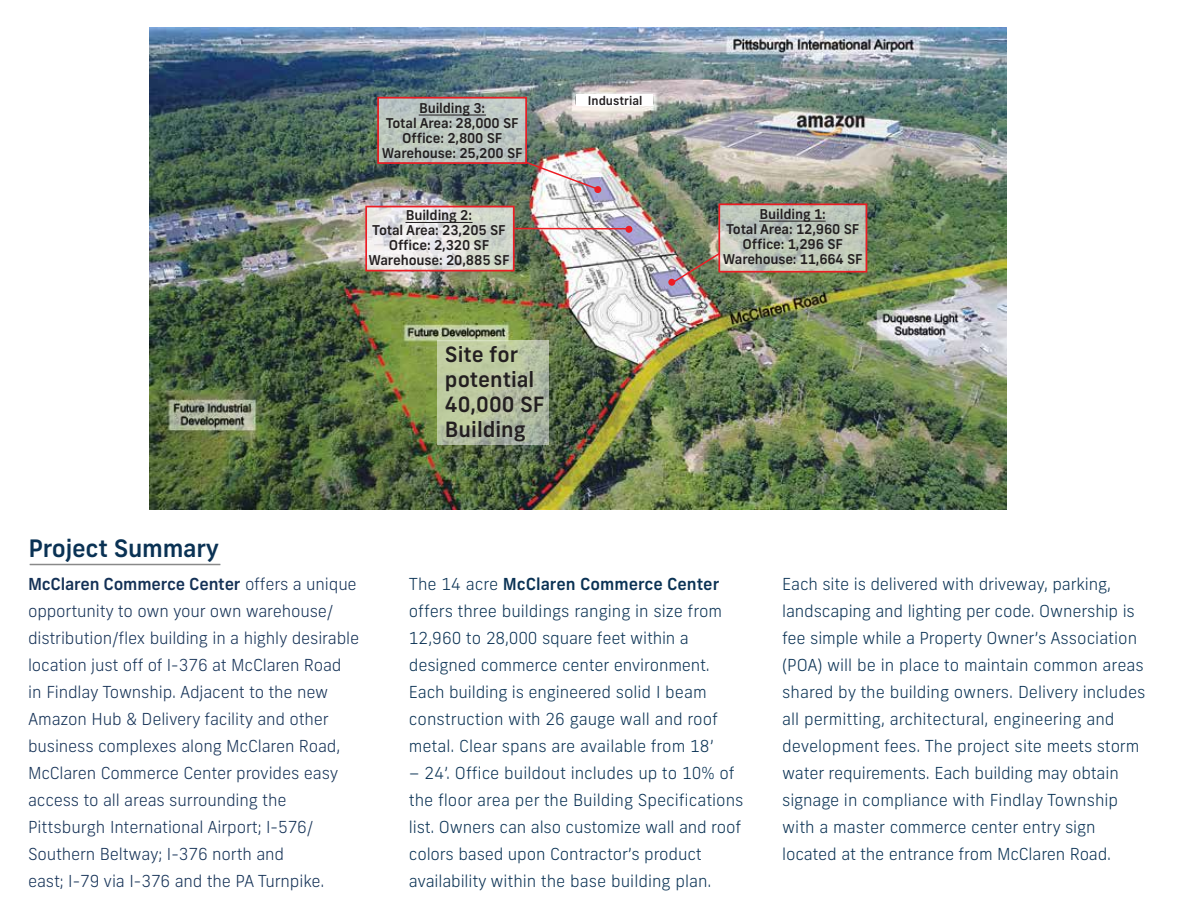
<style>
.page{position:relative;width:1188px;height:918px;background:#fff}
.page>*{position:absolute;margin:0;border:0;box-sizing:border-box;transform-origin:0 0}
.t1{font:500 24px "New Frank";letter-spacing:-.01em;color:#0a3254}
.t2{font:500 21px/25.2px "New Frank";color:#231f20}
.t3{font:300 16.5px/27px "New Frank";letter-spacing:-.01em;color:#0a3254}
.t4{font:300 16.5px/27px "New Frank";letter-spacing:-.01em;color:#143156}
.t5{font:500 13.5px/15px "New Frank";letter-spacing:-.01em;color:#231f20;text-align:center}
.t6{font:500 12px "New Frank";color:#231f20}
.s1{font-weight:500}
</style>
<div class="page">
<hr style="left:30px;top:564px;width:190px;height:1px;background:#898989">
<img style="left:150px;top:27px;width:856px;height:482px">
<svg style="left:722px;top:207px;width:142px;height:62px;background:#bcc6b9"></svg>
<svg style="left:369px;top:209px;width:142px;height:59px"></svg>
<svg style="left:380px;top:100px;width:144px;height:61px;background:#bac5bf"></svg>
<hr style="left:759px;top:221px;width:67px;height:1px;background:#231f20">
<hr style="left:419px;top:115px;width:67px;height:1px;background:#231f20">
<hr style="left:405px;top:222px;width:68px;height:1px;background:#231f20">
<div style="left:719px;top:204px;width:148px;height:68px;border:2px solid #ed1d24"></div>
<div style="left:366px;top:206px;width:148px;height:65px;border:2px solid #ed1d24"></div>
<div style="left:377px;top:97px;width:150px;height:67px;border:2px solid #ed1d24"></div>
<img style="left:669px;top:252px;width:52px;height:33px">
<div style="left:668px;top:279px;width:7px;height:7px;background:#ed1d24;border-radius:50%"></div>
<hr style="left:514px;top:228px;width:114px;height:2px;background:#ed1d24">
<div style="left:625px;top:226px;width:7px;height:7px;background:#ed1d24;border-radius:50%"></div>
<img style="left:524px;top:160px;width:76px;height:31px">
<div style="left:594px;top:186px;width:7px;height:7px;background:#ed1d24;border-radius:50%"></div>
<svg style="left:437px;top:340px;width:112px;height:105px;background:#b6c1a0"></svg>
<div style="left:576px;top:94px;width:77px;height:12px;background:#fff"></div>
<p class="t5" style="left:382px;top:100px;width:142px">Building 3:<br>Total Area: 28,000 SF<br>Office: 2,800 SF<br>Warehouse: 25,200 SF</p>
<p class="t5" style="left:368px;top:207px;width:143px">Building 2:<br>Total Area: 23,205 SF<br>Office: 2,320 SF<br>Warehouse: 20,885 SF</p>
<p class="t2" style="left:445px;top:341px;width:101px">Site for potential<br>40,000 SF<br>Building</p>
<p class="t6" style="left:588px;top:93px;width:56px">Industrial</p>
<p class="t5" style="left:723px;top:206px;width:141px">Building 1:<br>Total Area: 12,960 SF<br>Office: 1,296 SF<br>Warehouse: 11,664 SF</p>
<h1 class="t1" style="left:28px;top:533px;width:192px">Project Summary</h1>
<p class="t4" style="left:28px;top:571px;width:333px"><span class="s1">McClaren Commerce Center</span> offers a unique opportunity to own your own warehouse/ distribution/flex building in a highly desirable location just off of I-376 at McClaren Road<br>in Findlay Township. Adjacent to the new Amazon Hub &amp; Delivery facility and other business complexes along McClaren Road, McClaren Commerce Center provides easy access to all areas surrounding the Pittsburgh International Airport; I-576/ Southern Beltway; I-376 north and<br>east; I-79 via I-376 and the PA Turnpike.</p>
<p class="t3" style="left:409px;top:571px;width:315px">The 14 acre <span class="s1">McClaren Commerce Center </span>offers three buildings ranging in size from 12,960 to 28,000 square feet within a designed commerce center environment.<br>Each building is engineered solid I beam construction with 26 gauge wall and roof metal. Clear spans are available from 18’</p>
<p class="t3" style="left:409px;top:760px;width:336px">– 24’. Office buildout includes up to 10% of the floor area per the Building Specifications list. Owners can also customize wall and roof colors based upon Contractor’s product availability within the base building plan.</p>
<p class="t3" style="left:782px;top:571px;width:365px">Each site is delivered with driveway, parking, landscaping and lighting per code. Ownership is fee simple while a Property Owner’s Association (POA) will be in place to maintain common areas shared by the building owners. Delivery includes all permitting, architectural, engineering and development fees. The project site meets storm water requirements. Each building may obtain signage in compliance with Findlay Township with a master commerce center entry sign located at the entrance from McClaren Road.</p>
</div>
